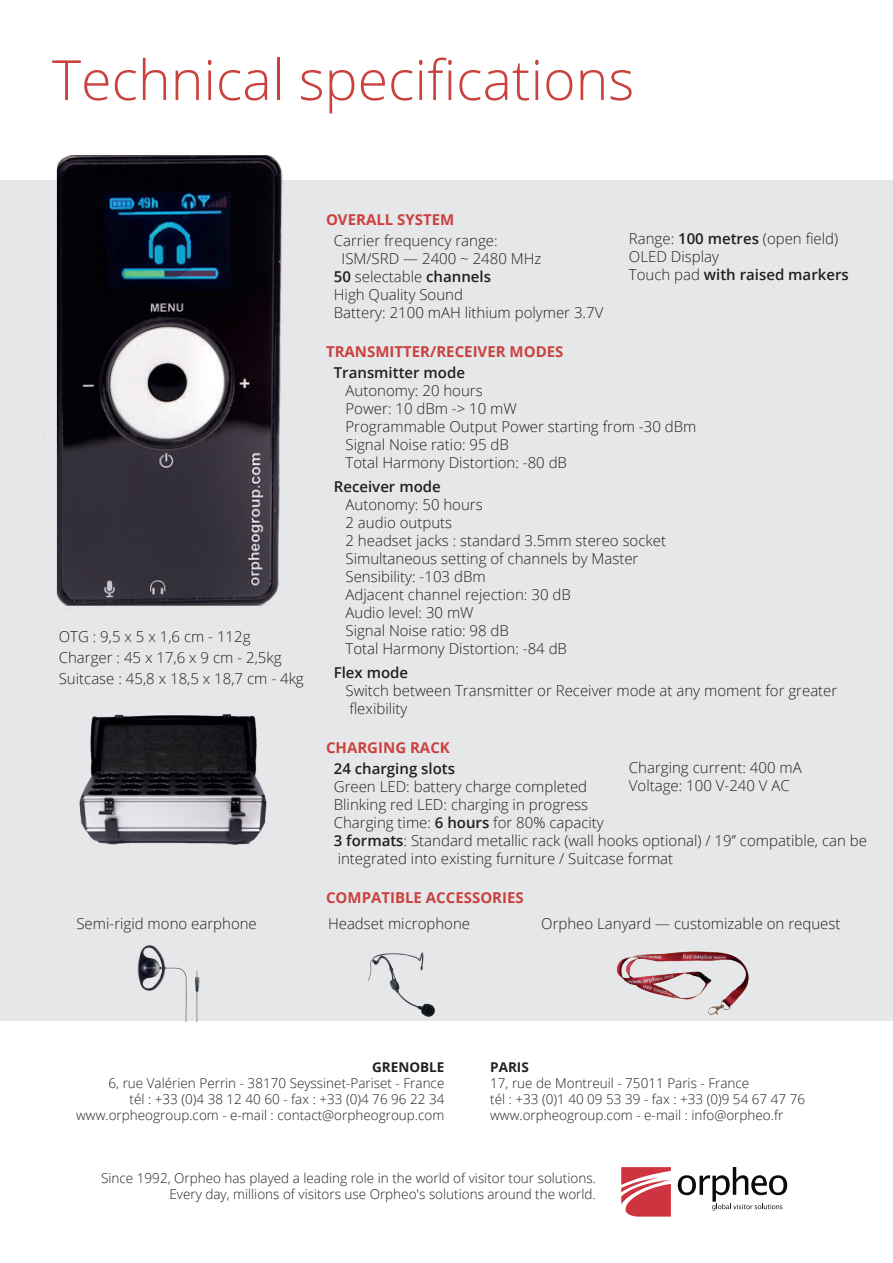
<style>
.page{position:relative;width:893px;height:1263px;background:#fff}
.page>*{position:absolute;margin:0;border:0;box-sizing:border-box;transform-origin:0 0}
.t1{font:300 55.5px "Open Sans";color:#cb413e}
.t2{font:300 15px/18px "Open Sans";color:#231f20}
.t3{font:700 15px "Open Sans";color:#cb413e}
.t4{font:600 15px "Open Sans";color:#231f20}
.t5{font:300 13.5px/16.2px "Open Sans";color:#231f20;text-align:right}
.t6{font:700 13.5px "Open Sans";color:#231f20}
.s1{font-weight:300}
.s2{font-weight:600}
</style>
<div class="page">
<div style="left:0;top:180px;width:893px;height:840px;background:#e6e7e9"></div>
<svg style="left:621px;top:1167px;width:50px;height:49px"></svg>
<svg style="left:678px;top:1167px;width:109px;height:43px"></svg>
<img style="left:44px;top:155px;width:239px;height:451px">
<img style="left:79px;top:714px;width:188px;height:131px">
<img style="left:617px;top:951px;width:131px;height:63px">
<img style="left:132px;top:945px;width:86px;height:77px">
<img style="left:369px;top:953px;width:66px;height:63px">
<h1 class="t1" style="left:52px;top:42px;width:584px">Technical specifications</h1>
<p class="t2" style="left:59px;top:625px;width:246px;line-height:21px">OTG : 9,5 x 5 x 1,6 cm - 112g<br>Charger : 45 x 17,6 x 9 cm - 2,5kg<br>Suitcase : 45,8 x 18,5 x 18,7 cm - 4kg</p>
<p class="t3" style="left:326px;top:209px;width:130px">OVERALL SYSTEM</p>
<p class="t2" style="left:334px;top:231px;width:165px">Carrier frequency range:</p>
<p class="t2" style="left:342px;top:249px;width:201px">ISM/SRD — 2400 ~ 2480 MHz</p>
<p class="t4" style="left:334px;top:266px;width:159px">50 <span class="s1">selectable</span> channels</p>
<p class="t2" style="left:334px;top:285px;width:131px">High Quality Sound</p>
<p class="t2" style="left:334px;top:303px;width:271px">Battery: 2100 mAH lithium polymer 3.7V</p>
<p class="t3" style="left:326px;top:341px;width:239px">TRANSMITTER/RECEIVER MODES</p>
<p class="t4" style="left:334px;top:362px;width:133px">Transmitter mode</p>
<p class="t2" style="left:345px;top:381px;width:352px">Autonomy: 20 hours<br>Power: 10 dBm -&gt; 10 mW<br>Programmable Output Power starting from -30 dBm<br>Signal Noise ratio: 95 dB<br>Total Harmony Distortion: -80 dB</p>
<p class="t4" style="left:334px;top:476px;width:108px">Receiver mode</p>
<p class="t2" style="left:345px;top:495px;width:322px">Autonomy: 50 hours<br>2 audio outputs<br>2 headset jacks : standard 3.5mm stereo socket<br>Simultaneous setting of channels by Master<br>Sensibility: -103 dBm<br>Adjacent channel rejection: 30 dB<br>Audio level: 30 mW<br>Signal Noise ratio: 98 dB<br>Total Harmony Distortion: -84 dB</p>
<p class="t4" style="left:334px;top:662px;width:76px">Flex mode</p>
<p class="t2" style="left:345px;top:681px;width:493px">Switch between Transmitter or Receiver mode at any moment for greater flexibility</p>
<p class="t3" style="left:326px;top:737px;width:125px">CHARGING RACK</p>
<p class="t4" style="left:334px;top:758px;width:123px">24 charging slots</p>
<p class="t2" style="left:334px;top:777px;width:535px">Green LED: battery charge completed<br>Blinking red LED: charging in progress<br>Charging time: <span class="s2">6 hours</span> for 80% capacity<br><span class="s2">3 formats</span>: Standard metallic rack (wall hooks optional) / 19’’ compatible, can be integrated into existing furniture / Suitcase format</p>
<p class="t3" style="left:326px;top:887px;width:199px">COMPATIBLE ACCESSORIES</p>
<p class="t2" style="left:629px;top:229px;width:221px">Range: <span class="s2">100 metres</span> (open field)<br>OLED Display<br>Touch pad <span class="s2">with raised markers</span></p>
<p class="t2" style="left:629px;top:758px;width:174px">Charging current: 400 mA<br>Voltage: 100 V-240 V AC</p>
<p class="t2" style="left:76px;top:914px;width:182px">Semi-rigid mono earphone</p>
<p class="t2" style="left:328px;top:914px;width:144px">Headset microphone</p>
<p class="t2" style="left:541px;top:914px;width:301px">Orpheo Lanyard — customizable on request</p>
<p class="t6" style="left:372px;top:1057px;width:74px">GRENOBLE</p>
<p class="t5" style="left:76px;top:1074px;width:370px">6, rue Valérien Perrin - 38170 Seyssinet-Pariset - France<br>tél : +33 (0)4 38 12 40 60 - fax : +33 (0)4 76 96 22 34 www.orpheogroup.com - e-mail : contact@orpheogroup.com</p>
<p class="t6" style="left:490px;top:1057px;width:40px">PARIS</p>
<p class="t5" style="left:490px;top:1074px;width:316px;text-align:left">17, rue de Montreuil - 75011 Paris - France<br>tél : +33 (0)1 40 09 53 39 - fax : +33 (0)9 54 67 47 76 www.orpheogroup.com - e-mail : info@orpheo.fr</p>
<p class="t5" style="left:101px;top:1170px;width:496px">Since 1992, Orpheo has played a leading role in the world of visitor tour solutions.<br>Every day, millions of visitors use Orpheo's solutions around the world.</p>
</div>
